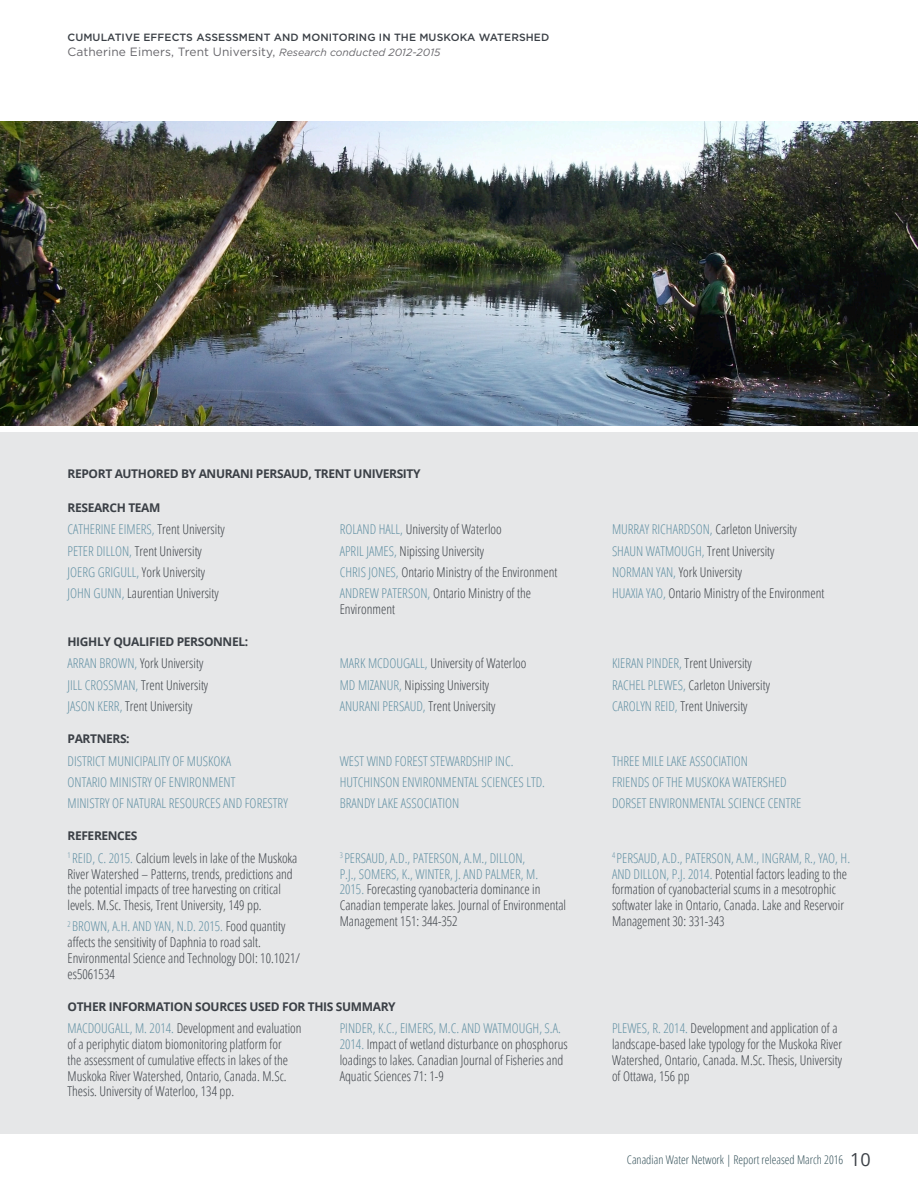
<style>
.page{position:relative;width:918px;height:1188px;background:#fff}
.page>*{position:absolute;margin:0;border:0;box-sizing:border-box;transform-origin:0 0}
.References_Body{font:300 condensed 13.5px/15.8px "Open Sans";color:#3b4046}
.References_Body-2{font:300 condensed 13.5px "Open Sans";color:#6190a3}
.References_Title{font:700 12px "Open Sans";letter-spacing:-.03em;color:#3b4046}
.t1{font:12px "Gotham";letter-spacing:.01em;color:#67666b}
.t2{font:300 condensed 12px "Open Sans";color:#345159}
.t3{font:500 10.5px "Gotham";letter-spacing:.01em;color:#3b4046}
.s1{font-style:italic;font-size:10.5px}
.s2{color:#3b4046}
.s3{color:#6190a3}
.s4{font-weight:400;font-stretch:normal;font-size:18px;color:#3b4046}
</style>
<div class="page">
<div style="left:0;top:432px;width:918px;height:702px;background:#e6e7e8"></div>
<img style="left:0;top:122px;width:918px;height:304px">
<p class="t3" style="left:68px;top:30px;width:483px">CUMULATIVE EFFECTS ASSESSMENT AND MONITORING IN THE MUSKOKA WATERSHED</p>
<p class="t1" style="left:68px;top:45px;width:374px">Catherine Eimers, Trent University, <span class="s1">Research conducted 2012-2015</span></p>
<p class="References_Title" style="left:68px;top:465px;width:355px">REPORT AUTHORED BY ANURANI PERSAUD, TRENT UNIVERSITY</p>
<p class="References_Title" style="left:68px;top:499px;width:95px">RESEARCH TEAM</p>
<p class="References_Body-2" style="left:68px;top:520px;width:159px">CATHERINE EIMERS, <span class="s2">Trent University</span></p>
<p class="References_Body" style="left:68px;top:542px;width:136px"><span class="s3">PETER DILLON,</span> Trent University</p>
<p class="References_Body" style="left:68px;top:563px;width:139px"><span class="s3">JOERG GRIGULL,</span> York University</p>
<p class="References_Body" style="left:68px;top:585px;width:153px"><span class="s3">JOHN GUNN,</span> Laurentian University</p>
<p class="References_Body" style="left:340px;top:521px;width:164px"><span class="s3">ROLAND HALL,</span> University of Waterloo</p>
<p class="References_Body" style="left:340px;top:542px;width:146px"><span class="s3">APRIL JAMES,</span> Nipissing University</p>
<p class="References_Body" style="left:340px;top:563px;width:219px"><span class="s3">CHRIS JONES,</span> Ontario Ministry of the Environment</p>
<p class="References_Body" style="left:340px;top:585px;width:193px"><span class="s3">ANDREW PATERSON,</span> Ontario Ministry of the<br>Environment</p>
<p class="References_Title" style="left:68px;top:633px;width:182px">HIGHLY QUALIFIED PERSONNEL:</p>
<p class="References_Body" style="left:68px;top:655px;width:137px"><span class="s3">ARRAN BROWN,</span> York University</p>
<p class="References_Body" style="left:68px;top:676px;width:142px"><span class="s3">JILL CROSSMAN,</span> Trent University</p>
<p class="References_Body" style="left:68px;top:698px;width:126px"><span class="s3">JASON KERR,</span> Trent University</p>
<p class="References_Title" style="left:68px;top:730px;width:64px">PARTNERS:</p>
<p class="References_Body-2" style="left:68px;top:752px;width:165px">DISTRICT MUNICIPALITY OF MUSKOKA</p>
<p class="References_Body-2" style="left:68px;top:773px;width:169px">ONTARIO MINISTRY OF ENVIRONMENT</p>
<p class="References_Body-2" style="left:68px;top:794px;width:222px">MINISTRY OF NATURAL RESOURCES AND FORESTRY</p>
<p class="References_Body" style="left:340px;top:655px;width:188px"><span class="s3">MARK MCDOUGALL,</span> University of Waterloo</p>
<p class="References_Body" style="left:340px;top:676px;width:151px"><span class="s3">MD MIZANUR,</span> Nipissing University</p>
<p class="References_Body-2" style="left:340px;top:697px;width:157px">ANURANI PERSAUD, <span class="s2">Trent University</span></p>
<p class="References_Body-2" style="left:340px;top:752px;width:175px">WEST WIND FOREST STEWARDSHIP INC.</p>
<p class="References_Body-2" style="left:340px;top:773px;width:207px">HUTCHINSON ENVIRONMENTAL SCIENCES LTD.</p>
<p class="References_Body-2" style="left:340px;top:794px;width:121px">BRANDY LAKE ASSOCIATION</p>
<p class="References_Body" style="left:612px;top:521px;width:186px"><span class="s3">MURRAY RICHARDSON,</span> Carleton University</p>
<p class="References_Body" style="left:612px;top:542px;width:164px"><span class="s3">SHAUN WATMOUGH,</span> Trent University</p>
<p class="References_Body" style="left:612px;top:563px;width:132px"><span class="s3">NORMAN YAN,</span> York University</p>
<p class="References_Body" style="left:612px;top:585px;width:214px"><span class="s3">HUAXIA YAO,</span> Ontario Ministry of the Environment</p>
<p class="References_Body" style="left:612px;top:655px;width:141px"><span class="s3">KIERAN PINDER,</span> Trent University</p>
<p class="References_Body" style="left:612px;top:676px;width:160px"><span class="s3">RACHEL PLEWES,</span> Carleton University</p>
<p class="References_Body" style="left:612px;top:698px;width:137px"><span class="s3">CAROLYN REID,</span> Trent University</p>
<p class="References_Body-2" style="left:612px;top:752px;width:138px">THREE MILE LAKE ASSOCIATION</p>
<p class="References_Body-2" style="left:612px;top:773px;width:176px">FRIENDS OF THE MUSKOKA WATERSHED</p>
<p class="References_Body-2" style="left:612px;top:794px;width:191px">DORSET ENVIRONMENTAL SCIENCE CENTRE</p>
<p class="References_Title" style="left:68px;top:828px;width:72px">REFERENCES</p>
<p class="References_Body" style="left:68px;top:850px;width:231px"><sup>1</sup> <span class="s3">REID, C. 2015.</span> Calcium levels in lake of the Muskoka River Watershed – Patterns, trends, predictions and the potential impacts of tree harvesting on critical levels. M.Sc. Thesis, Trent University, 149 pp.</p>
<p class="References_Body" style="left:68px;top:918px;width:234px"><sup>2</sup> <span class="s3">BROWN, A.H. AND YAN, N.D. 2015.</span> Food quantity affects the sensitivity of Daphnia to road salt.<br>Environmental Science and Technology DOI: 10.1021/ es5061534</p>
<p class="References_Body" style="left:340px;top:850px;width:228px"><sup>3</sup> <span class="s3">PERSAUD, A.D., PATERSON, A.M., DILLON,<br>P.J., SOMERS, K., WINTER, J. AND PALMER, M.<br>2015.</span> Forecasting cyanobacteria dominance in Canadian temperate lakes. Journal of Environmental Management 151: 344-352</p>
<p class="References_Body" style="left:612px;top:850px;width:240px"><sup>4</sup> <span class="s3">PERSAUD, A.D., PATERSON, A.M., INGRAM, R., YAO, H.<br>AND DILLON, P.J. 2014.</span> Potential factors leading to the formation of cyanobacterial scums in a mesotrophic softwater lake in Ontario, Canada. Lake and Reservoir Management 30: 331-343</p>
<p class="References_Title" style="left:68px;top:998px;width:330px">OTHER INFORMATION SOURCES USED FOR THIS SUMMARY</p>
<p class="References_Body" style="left:68px;top:1020px;width:236px"><span class="s3">MACDOUGALL, M. 2014.</span> Development and evaluation of a periphytic diatom biomonitoring platform for<br>the assessment of cumulative effects in lakes of the Muskoka River Watershed, Ontario, Canada. M.Sc.<br>Thesis. University of Waterloo, 134 pp.</p>
<p class="References_Body" style="left:340px;top:1020px;width:229px"><span class="s3">PINDER, K.C., EIMERS, M.C. AND WATMOUGH, S.A.<br>2014.</span> Impact of wetland disturbance on phosphorus loadings to lakes. Canadian Journal of Fisheries and Aquatic Sciences 71: 1-9</p>
<p class="References_Body" style="left:612px;top:1020px;width:232px"><span class="s3">PLEWES, R. 2014.</span> Development and application of a landscape-based lake typology for the Muskoka River Watershed, Ontario, Canada. M.Sc. Thesis, University of Ottawa, 156 pp</p>
<p class="t2" style="left:627px;top:1152px;width:245px">Canadian Water Network | Report released March 2016 <span class="s4">10</span></p>
</div>
